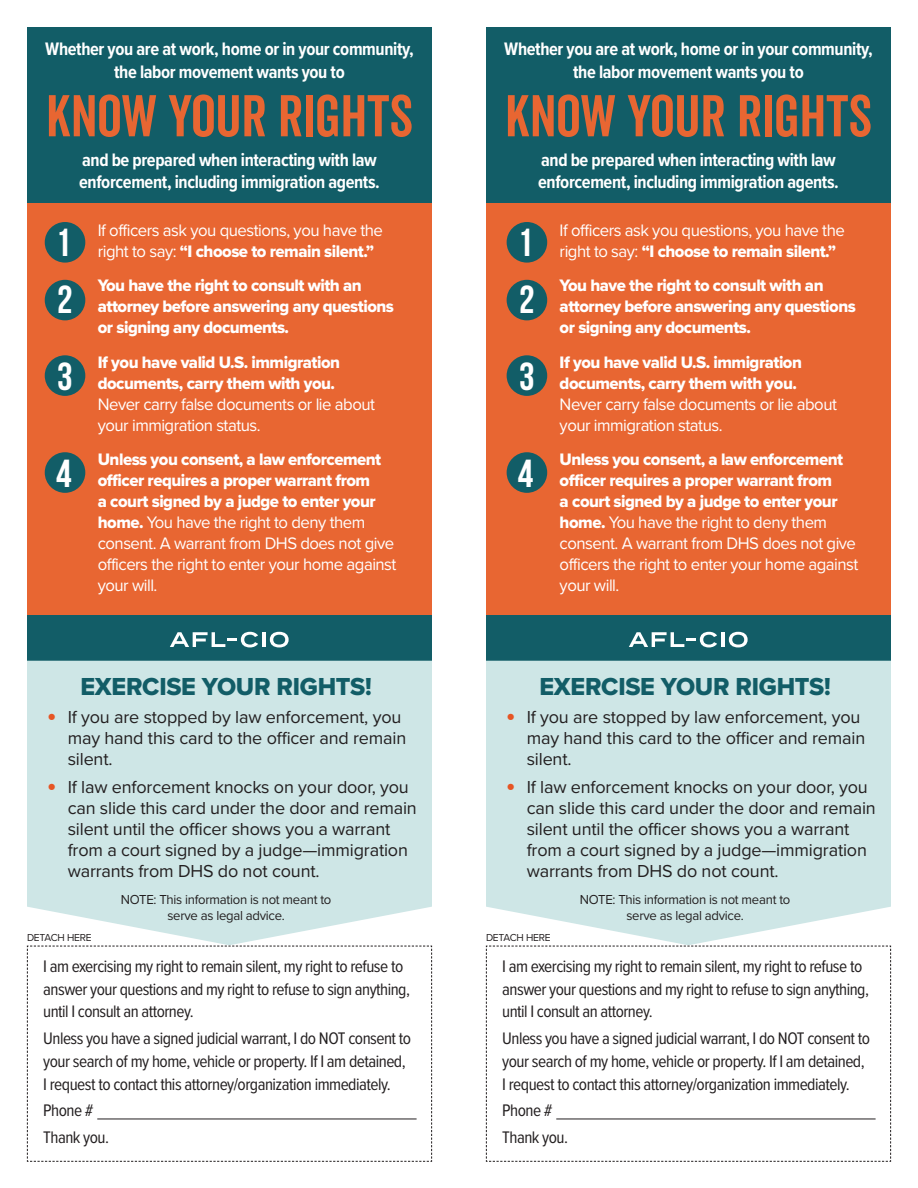
<style>
.page{position:relative;width:918px;height:1188px;background:#fff}
.page>*{position:absolute;margin:0;border:0;box-sizing:border-box;transform-origin:0 0}
.t1{font:57px "Veneer Clean";color:#e86632}
.t2{font:700 39.15px "Bebas Neue";color:#fff}
.t3{font:25.5px "Proxima Nova Extrabld";letter-spacing:-.01em;color:#125d67}
.t4{font:700 18.75px/22.5px "Proxima Nova Cond";letter-spacing:-.02em;color:#fff;text-align:center}
.t5{font:18px/21px "Proxima Nova";letter-spacing:-.01em;color:#231f20}
.t6{font:17.4px/22.6px "Proxima Nova Cond";letter-spacing:-.03em;color:#231f20}
.t7{font:17.25px/21px "Proxima Nova Extrabld";letter-spacing:-.03em;color:#fff}
.t8{font:17.25px/21px "Proxima Nova";letter-spacing:-.03em;color:#fff}
.t9{font:17.25px/22.5px "Proxima Nova Cond";letter-spacing:-.03em;color:#231f20}
.t10{font:13.5px/15.6px "Proxima Nova";letter-spacing:-.02em;color:#231f20;text-align:center}
.t11{font:10.5px "Proxima Nova";letter-spacing:-.02em;color:#231f20}
.s1{font-family:"Proxima Nova"}
.s2{font-family:"Proxima Nova Extrabld"}
.s3{font-size:17.4px}
.s4{font-size:17.25px}
</style>
<div class="page">
<div style="left:27px;top:596px;width:405px;height:109px;background:#125d67"></div>
<div style="left:27px;top:202px;width:405px;height:413px;background:#e86632"></div>
<div style="left:27px;top:27px;width:405px;height:175px;background:#125d67"></div>
<div style="left:27px;top:661px;width:405px;height:284px;background:#cee6e6"></div>
<div style="left:45px;top:222px;width:40px;height:41px;background:#125d67;border-radius:50%"></div>
<svg style="left:27px;top:945px;width:405px;height:217px"></svg>
<hr style="left:97px;top:1119px;width:320px;height:1px;background:#231f20">
<div style="left:45px;top:452px;width:40px;height:41px;background:#125d67;border-radius:50%"></div>
<div style="left:45px;top:355px;width:40px;height:41px;background:#125d67;border-radius:50%"></div>
<div style="left:45px;top:280px;width:40px;height:40px;background:#125d67;border-radius:50%"></div>
<hr style="left:262px;top:632px;width:4px;height:15px;background:#fff">
<svg style="left:270px;top:632px;width:19px;height:15px"></svg>
<svg style="left:170px;top:632px;width:88px;height:15px"></svg>
<div style="left:486px;top:596px;width:405px;height:109px;background:#125d67"></div>
<div style="left:486px;top:202px;width:405px;height:413px;background:#e86632"></div>
<div style="left:486px;top:27px;width:405px;height:175px;background:#125d67"></div>
<div style="left:486px;top:661px;width:405px;height:284px;background:#cee6e6"></div>
<svg style="left:486px;top:945px;width:405px;height:217px"></svg>
<hr style="left:556px;top:1119px;width:320px;height:1px;background:#231f20">
<hr style="left:721px;top:632px;width:4px;height:15px;background:#fff">
<svg style="left:729px;top:632px;width:19px;height:15px"></svg>
<svg style="left:629px;top:632px;width:88px;height:15px"></svg>
<div style="left:507px;top:222px;width:40px;height:41px;background:#125d67;border-radius:50%"></div>
<div style="left:507px;top:452px;width:40px;height:41px;background:#125d67;border-radius:50%"></div>
<div style="left:507px;top:355px;width:40px;height:41px;background:#125d67;border-radius:50%"></div>
<div style="left:507px;top:280px;width:40px;height:40px;background:#125d67;border-radius:50%"></div>
<svg style="left:49px;top:713px;width:6px;height:7px"></svg>
<svg style="left:49px;top:783px;width:6px;height:7px"></svg>
<svg style="left:508px;top:713px;width:6px;height:7px"></svg>
<svg style="left:508px;top:783px;width:6px;height:7px"></svg>
<p class="t4" style="left:45px;top:37px;width:370px">Whether you are at work, home or in your community, the labor movement wants you to</p>
<h1 class="t1" style="left:46px;top:81px;width:368px">KNOW YOUR RIGHTS</h1>
<p class="t4" style="left:79px;top:148px;width:302px;text-align:left">and be prepared when interacting with law enforcement, including immigration agents.</p>
<h2 class="t2" style="left:56px;top:221px;width:17px">1</h2>
<p class="t8" style="left:98px;top:220px;width:287px">If officers ask you questions, you have the</p>
<p class="t7" style="left:98px;top:234px;width:278px;line-height:34.5px"><span class="s1">right to say:</span> “I choose to remain silent.”<br>You have the right to consult with an</p>
<p class="t7" style="left:98px;top:297px;width:298px">attorney before answering any questions or signing any documents.</p>
<p class="t7" style="left:98px;top:352px;width:244px">If you have valid U.S. immigration documents, carry them with you.</p>
<p class="t8" style="left:98px;top:394px;width:279px">Never carry false documents or lie about your immigration status.</p>
<p class="t7" style="left:98px;top:450px;width:285px">Unless you consent, a law enforcement officer requires a proper warrant from a court signed by a judge to enter your</p>
<p class="t8" style="left:98px;top:512px;width:300px"><span class="s2">home.</span> You have the right to deny them consent. A warrant from DHS does not give officers the right to enter your home against your will.</p>
<h2 class="t2" style="left:57px;top:278px;width:17px">2</h2>
<h2 class="t2" style="left:57px;top:355px;width:17px">3</h2>
<h2 class="t2" style="left:56px;top:452px;width:17px">4</h2>
<h3 class="t3" style="left:80px;top:671px;width:293px">EXERCISE YOUR RIGHTS!</h3>
<p class="t5" style="left:68px;top:707px;width:340px">If you are stopped by law enforcement, you may hand this card to the officer and remain silent.</p>
<p class="t5" style="left:68px;top:777px;width:351px">If law enforcement knocks on your door, you can slide this card under the door and remain silent until the officer shows you a warrant from a court signed by a judge—immigration warrants from DHS do not count.</p>
<p class="t10" style="left:121px;top:892px;width:212px">NOTE: This information is not meant to serve as legal advice.</p>
<p class="t11" style="left:27px;top:931px;width:66px">DETACH HERE</p>
<p class="t6" style="left:43px;top:955px;width:362px">I am exercising my right to remain silent, my right to refuse to</p>
<p class="t9" style="left:43px;top:977px;width:368px"><span class="s3">answer your</span> questions and my right to refuse to sign anything, until I consult an attorney.</p>
<p class="t6" style="left:43px;top:1027px;width:369px"><span class="s4">Unless you have a s</span>igned judicial warrant, I do NOT consent to your search of my home, vehicle or property. If I am detained,<br>I request to contact this attorney/organization immediately.</p>
<p class="t6" style="left:43px;top:1097px;width:67px;line-height:26.8px">Phone #<br>Thank you.</p>
<p class="t4" style="left:504px;top:37px;width:370px">Whether you are at work, home or in your community, the labor movement wants you to</p>
<h1 class="t1" style="left:505px;top:81px;width:368px">KNOW YOUR RIGHTS</h1>
<p class="t4" style="left:538px;top:148px;width:302px;text-align:left">and be prepared when interacting with law enforcement, including immigration agents.</p>
<h2 class="t2" style="left:518px;top:221px;width:17px">1</h2>
<h2 class="t2" style="left:519px;top:278px;width:17px">2</h2>
<h2 class="t2" style="left:519px;top:355px;width:17px">3</h2>
<h2 class="t2" style="left:518px;top:452px;width:17px">4</h2>
<p class="t8" style="left:560px;top:220px;width:287px">If officers ask you questions, you have the</p>
<p class="t7" style="left:560px;top:234px;width:278px;line-height:34.5px"><span class="s1">right to say:</span> “I choose to remain silent.”<br>You have the right to consult with an</p>
<p class="t7" style="left:560px;top:297px;width:298px">attorney before answering any questions or signing any documents.</p>
<p class="t7" style="left:560px;top:352px;width:244px">If you have valid U.S. immigration documents, carry them with you.</p>
<p class="t8" style="left:560px;top:394px;width:279px">Never carry false documents or lie about your immigration status.</p>
<p class="t7" style="left:560px;top:450px;width:285px">Unless you consent, a law enforcement officer requires a proper warrant from a court signed by a judge to enter your</p>
<p class="t8" style="left:560px;top:512px;width:300px"><span class="s2">home.</span> You have the right to deny them consent. A warrant from DHS does not give officers the right to enter your home against your will.</p>
<h3 class="t3" style="left:539px;top:671px;width:293px">EXERCISE YOUR RIGHTS!</h3>
<p class="t5" style="left:527px;top:707px;width:340px">If you are stopped by law enforcement, you may hand this card to the officer and remain silent.</p>
<p class="t5" style="left:527px;top:777px;width:351px">If law enforcement knocks on your door, you can slide this card under the door and remain silent until the officer shows you a warrant from a court signed by a judge—immigration warrants from DHS do not count.</p>
<p class="t10" style="left:580px;top:892px;width:212px">NOTE: This information is not meant to serve as legal advice.</p>
<p class="t11" style="left:486px;top:931px;width:66px">DETACH HERE</p>
<p class="t6" style="left:502px;top:955px;width:362px">I am exercising my right to remain silent, my right to refuse to</p>
<p class="t9" style="left:502px;top:977px;width:368px"><span class="s3">answer your</span> questions and my right to refuse to sign anything, until I consult an attorney.</p>
<p class="t6" style="left:502px;top:1027px;width:369px"><span class="s4">Unless you have a s</span>igned judicial warrant, I do NOT consent to your search of my home, vehicle or property. If I am detained,<br>I request to contact this attorney/organization immediately.</p>
<p class="t6" style="left:502px;top:1097px;width:67px;line-height:26.8px">Phone #<br>Thank you.</p>
</div>
